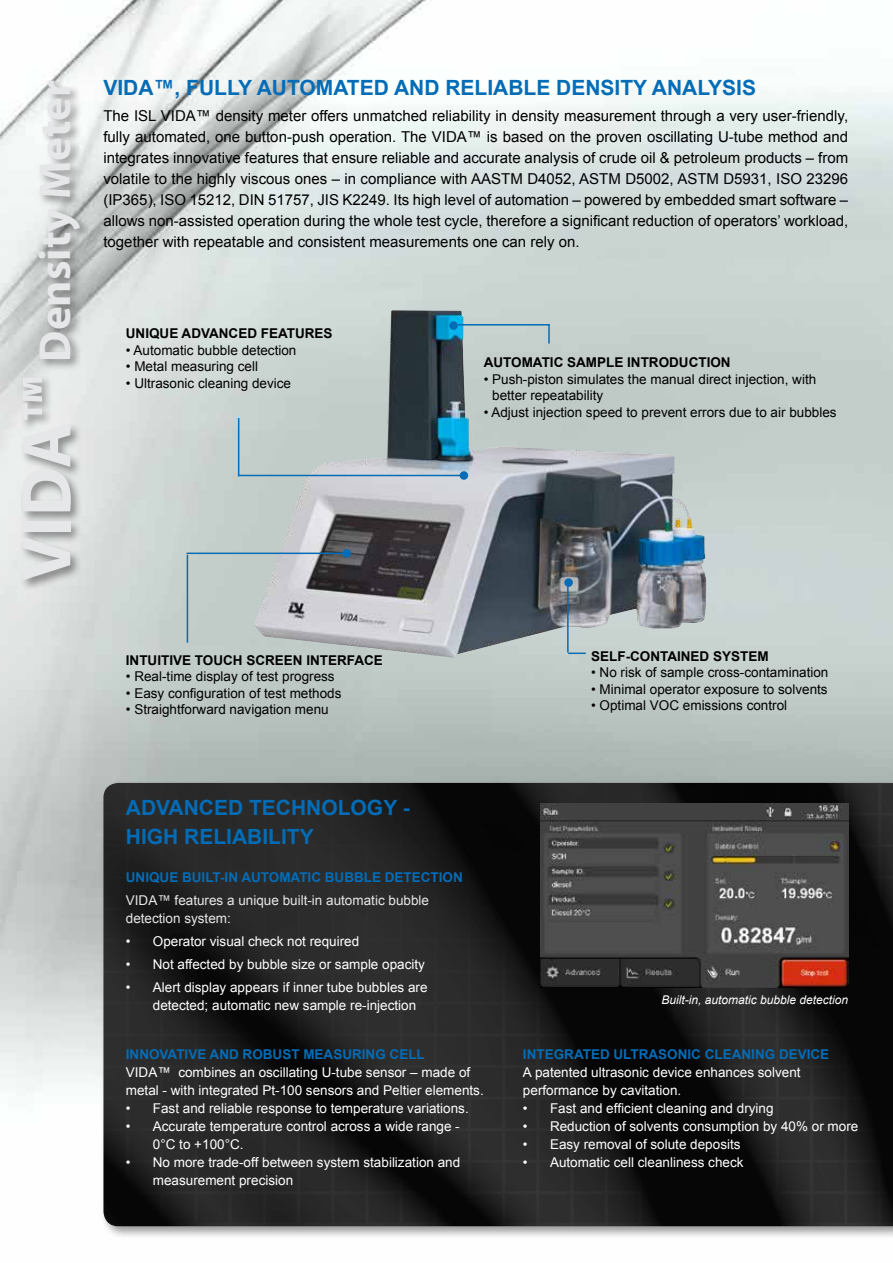
<style>
.page{position:relative;width:893px;height:1263px;background:#fff}
.page>*{position:absolute;margin:0;border:0;box-sizing:border-box;transform-origin:0 0}
.t1{font:700 45px "Myriad Pro";color:#e6e7e8}
.t2{font:700 21px/28.8px "Arial";color:#036cb6}
.t3{font:15px/21px "Arial";color:#000;text-align:justify}
.t4{font:13.5px/18px "Arial";color:#fff}
.t5{font:13.5px/16.5px "Arial";color:#000}
.t6{font:700 13.5px "Arial";color:#036cb6}
.t7{font:700 13.5px "Arial";color:#000}
.t8{font:13.5px/18px "Arial";color:#e6e7e8}
.t9{font:italic 12px "Arial";color:#fff}
.s1{font-size:70.5px}
</style>
<div class="page">
<img style="left:0;top:0;width:893px;height:1096px">
<img style="left:254px;top:310px;width:453px;height:348px">
<div style="left:100px;top:780px;width:793px;height:459px;background:#000;opacity:.4"></div>
<img style="left:103px;top:783px;width:790px;height:443px">
<div style="left:19px;top:78px;width:73px;height:514px;background:#000;opacity:.4"></div>
<hr style="left:187px;top:555px;width:1px;height:88px;background:#036cb6">
<img style="left:541px;top:803px;width:307px;height:185px">
<hr style="left:458px;top:324px;width:92px;height:2px;background:#036cb6">
<div style="left:449px;top:321px;width:9px;height:9px;background:#036cb6;border-radius:50%"></div>
<hr style="left:238px;top:475px;width:226px;height:1px;background:#036cb6">
<div style="left:460px;top:471px;width:8px;height:9px;background:#036cb6;border-radius:50%"></div>
<div style="left:564px;top:578px;width:9px;height:9px;background:#036cb6;border-radius:50%"></div>
<hr style="left:567px;top:583px;width:2px;height:69px;background:#036cb6">
<svg style="left:568px;top:652px;width:18px;height:2px"></svg>
<hr style="left:238px;top:418px;width:1px;height:58px;background:#036cb6">
<hr style="left:187px;top:553px;width:160px;height:1px;background:#036cb6">
<div style="left:342px;top:549px;width:9px;height:9px;background:#036cb6;border-radius:50%"></div>
<hr style="left:548px;top:324px;width:2px;height:20px;background:#036cb6">
<h1 class="t1" style="left:26px;top:581px;width:502px;rotate:-90deg"><span class="s1">VIDA™</span> Density Meter</h1>
<h2 class="t2" style="left:103px;top:74px;width:654px">VIDA™, FULLY AUTOMATED AND RELIABLE DENSITY ANALYSIS</h2>
<p class="t3" style="left:103px;top:105px;width:746px">The ISL VIDA™ density meter offers unmatched reliability in density measurement through a very user-friendly, fully automated, one button-push operation. The VIDA™ is based on the proven oscillating U-tube method and integrates innovative features that ensure reliable and accurate analysis of crude oil &amp; petroleum products – from volatile to the highly viscous ones – in compliance with AASTM D4052, ASTM D5002, ASTM D5931, ISO 23296 (IP365), ISO 15212, DIN 51757, JIS K2249. Its high level of automation – powered by embedded smart software – allows non-assisted operation during the whole test cycle, therefore a significant reduction of operators’ workload, together with repeatable and consistent measurements one can rely on.</p>
<p class="t7" style="left:126px;top:325px;width:10px">UNIQUE</p>
<p class="t7" style="left:182px;top:325px;width:11px">ADVANCED</p>
<p class="t7" style="left:261px;top:325px;width:10px">FEATURES</p>
<p class="t5" style="left:126px;top:342px;width:172px">• Automatic bubble detection</p>
<p class="t5" style="left:126px;top:359px;width:134px">• Metal measuring cell</p>
<p class="t5" style="left:126px;top:375px;width:167px">• Ultrasonic cleaning device</p>
<p class="t7" style="left:484px;top:354px;width:20px">AUTOMATIC</p>
<p class="t7" style="left:567px;top:354px;width:20px">SAMPLE</p>
<p class="t7" style="left:627px;top:354px;width:14px">INTRODUCTION</p>
<p class="t5" style="left:492px;top:371px;width:326px;text-indent:-8px">• Push-piston simulates the manual direct injection, with better repeatability</p>
<p class="t5" style="left:484px;top:404px;width:354px">• Adjust injection speed to prevent errors due to air bubbles</p>
<p class="t7" style="left:126px;top:651px;width:259px">INTUITIVE TOUCH SCREEN INTERFACE</p>
<p class="t5" style="left:126px;top:669px;width:210px">• Real-time display of test progress</p>
<p class="t5" style="left:126px;top:685px;width:217px">• Easy configuration of test methods</p>
<p class="t5" style="left:126px;top:702px;width:204px">• Straightforward navigation menu</p>
<h2 class="t2" style="left:126px;top:794px;width:285px">ADVANCED TECHNOLOGY -<br>HIGH</h2>
<h2 class="t2" style="left:184px;top:823px;width:28px">RELIABILITY</h2>
<p class="t6" style="left:126px;top:868px;width:135px">UNIQUE BUILT-IN AUTOMATIC</p>
<p class="t6" style="left:325px;top:868px;width:20px">BUBBLE</p>
<p class="t6" style="left:385px;top:868px;width:20px">DETECTION</p>
<p class="t8" style="left:126px;top:891px;width:305px">VIDA™ features a unique built-in automatic bubble detection system:</p>
<p class="t4" style="left:126px;top:932px;width:235px">• Operator visual check not required</p>
<p class="t4" style="left:126px;top:955px;width:301px">• Not affected by bubble size or sample opacity</p>
<p class="t4" style="left:153px;top:978px;width:276px;text-indent:-27px">• Alert display appears if inner tube bubbles are detected; automatic new sample re-injection</p>
<p class="t6" style="left:126px;top:1045px;width:14px">INNOVATIVE</p>
<p class="t6" style="left:210px;top:1045px;width:11px">AND</p>
<p class="t6" style="left:243px;top:1045px;width:11px">ROBUST</p>
<p class="t6" style="left:303px;top:1045px;width:21px">MEASURING</p>
<p class="t6" style="left:390px;top:1045px;width:19px">CELL</p>
<p class="t4" style="left:126px;top:1064px;width:359px">VIDA™ combines an oscillating U-tube sensor – made of metal - with integrated Pt-100 sensors and Peltier elements.</p>
<p class="t4" style="left:126px;top:1100px;width:344px">• Fast and reliable response to temperature variations.</p>
<p class="t4" style="left:153px;top:1118px;width:308px;text-indent:-27px">• Accurate temperature control across a wide range -<br>0°C to +100°C.</p>
<p class="t4" style="left:153px;top:1154px;width:309px;text-indent:-27px">• No more trade-off between system stabilization and measurement precision</p>
<p class="t7" style="left:591px;top:647px;width:18px">SELF</p>
<p class="t7" style="left:626px;top:647px;width:15px">-CONTAINED</p>
<p class="t7" style="left:713px;top:647px;width:11px">SYSTEM</p>
<p class="t5" style="left:591px;top:664px;width:239px">• No risk of sample cross-contamination</p>
<p class="t5" style="left:591px;top:681px;width:238px">• Minimal operator exposure to solvents</p>
<p class="t5" style="left:591px;top:697px;width:198px">• Optimal VOC emissions control</p>
<p class="t9" style="left:661px;top:992px;width:188px">Built-in, automatic bubble detection</p>
<p class="t6" style="left:523px;top:1045px;width:14px">INTEGRATED</p>
<p class="t6" style="left:613px;top:1045px;width:20px">ULTRASONIC</p>
<p class="t6" style="left:705px;top:1045px;width:20px">CLEANING</p>
<p class="t6" style="left:779px;top:1045px;width:10px">DEVICE</p>
<p class="t4" style="left:523px;top:1064px;width:279px">A patented ultrasonic device enhances solvent performance by cavitation.</p>
<p class="t4" style="left:523px;top:1100px;width:252px">• Fast and efficient cleaning and drying</p>
<p class="t4" style="left:523px;top:1118px;width:337px">• Reduction of solvents consumption by 40% or more</p>
<p class="t4" style="left:523px;top:1136px;width:219px">• Easy removal of solute deposits</p>
<p class="t4" style="left:523px;top:1154px;width:222px">• Automatic cell cleanliness check</p>
</div>
